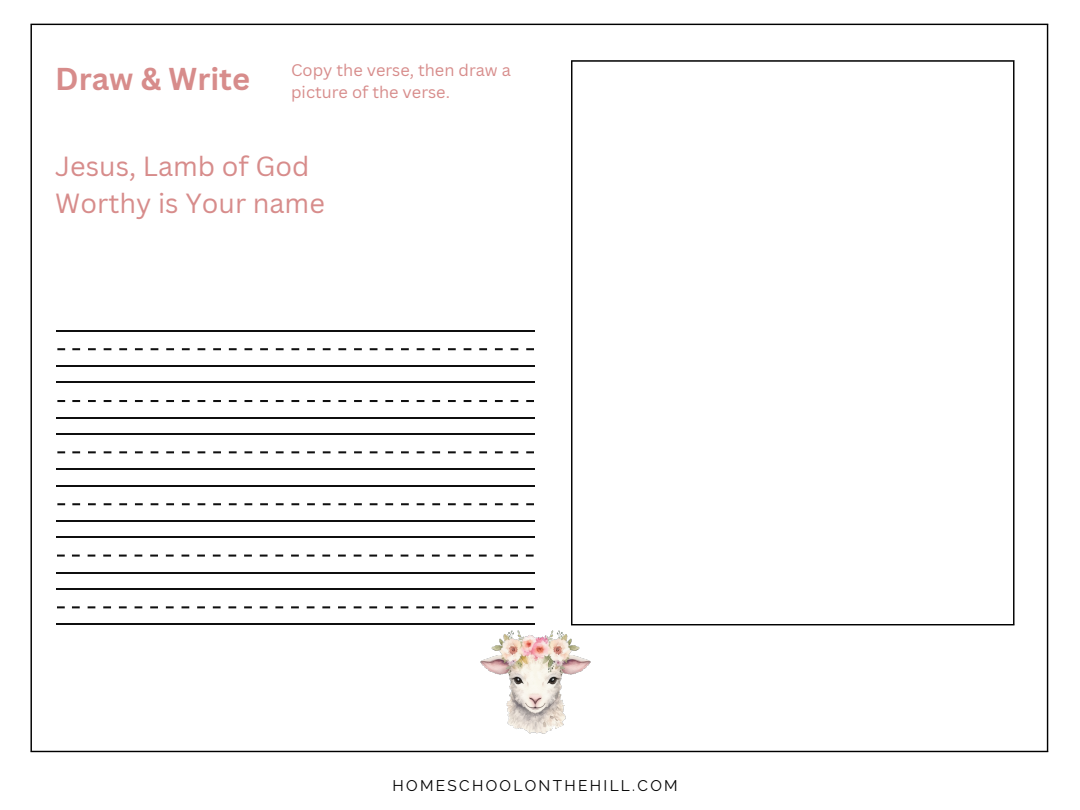
<style>
.page{position:relative;width:1080px;height:810px;background:#fff}
.page>*{position:absolute;margin:0;border:0;box-sizing:border-box;transform-origin:0 0}
.t1{font:700 30.81px "Canva Sans";color:#d78c8b}
.t2{font:27px/37.5px "Canva Sans";color:#d78c8b}
.t3{font:16.38px/22.4px "Canva Sans";color:#d78c8b}
.t4{font:15.38px "Raleway";letter-spacing:.15em;color:#000}
</style>
<div class="page">
<hr style="left:57px;top:330px;width:478px;height:1px;background:#0f0f0f">
<hr style="left:56px;top:365px;width:479px;height:2px;background:#0f0f0f">
<svg style="left:57px;top:348px;width:477px;height:2px"></svg>
<hr style="left:57px;top:381px;width:478px;height:2px;background:#0f0f0f">
<hr style="left:56px;top:417px;width:479px;height:2px;background:#0f0f0f">
<svg style="left:57px;top:400px;width:477px;height:2px"></svg>
<hr style="left:57px;top:433px;width:478px;height:2px;background:#0f0f0f">
<hr style="left:56px;top:468px;width:479px;height:2px;background:#0f0f0f">
<svg style="left:57px;top:451px;width:477px;height:2px"></svg>
<hr style="left:57px;top:485px;width:478px;height:2px;background:#0f0f0f">
<hr style="left:56px;top:520px;width:479px;height:2px;background:#0f0f0f">
<svg style="left:57px;top:503px;width:477px;height:2px"></svg>
<hr style="left:56px;top:536px;width:478px;height:2px;background:#0f0f0f">
<hr style="left:56px;top:572px;width:478px;height:2px;background:#0f0f0f">
<svg style="left:57px;top:555px;width:477px;height:2px"></svg>
<hr style="left:56px;top:588px;width:478px;height:2px;background:#0f0f0f">
<hr style="left:56px;top:623px;width:478px;height:2px;background:#0f0f0f">
<svg style="left:57px;top:606px;width:477px;height:2px"></svg>
<hr style="left:571px;top:62px;width:1px;height:562px;background:#000">
<hr style="left:1013px;top:62px;width:2px;height:562px;background:#000">
<hr style="left:571px;top:60px;width:444px;height:2px;background:#000">
<hr style="left:571px;top:624px;width:444px;height:1px;background:#000">
<hr style="left:30px;top:25px;width:2px;height:726px;background:#000">
<hr style="left:1047px;top:25px;width:1px;height:726px;background:#000">
<hr style="left:30px;top:24px;width:1018px;height:1px;background:#000">
<hr style="left:30px;top:751px;width:1018px;height:1px;background:#000">
<img style="left:480px;top:630px;width:110px;height:103px">
<p class="t1" style="left:55px;top:57px;width:196px">Draw &amp; Write</p>
<h2 class="t3" style="left:291px;top:58px;width:221px">Copy the verse, then draw a picture of the verse.</h2>
<p class="t2" style="left:55px;top:147px;width:271px">Jesus, Lamb of God<br>Worthy is Your name</p>
<p class="t4" style="left:393px;top:777px;width:287px">HOMESCHOOLONTHEHILL.COM</p>
</div>
